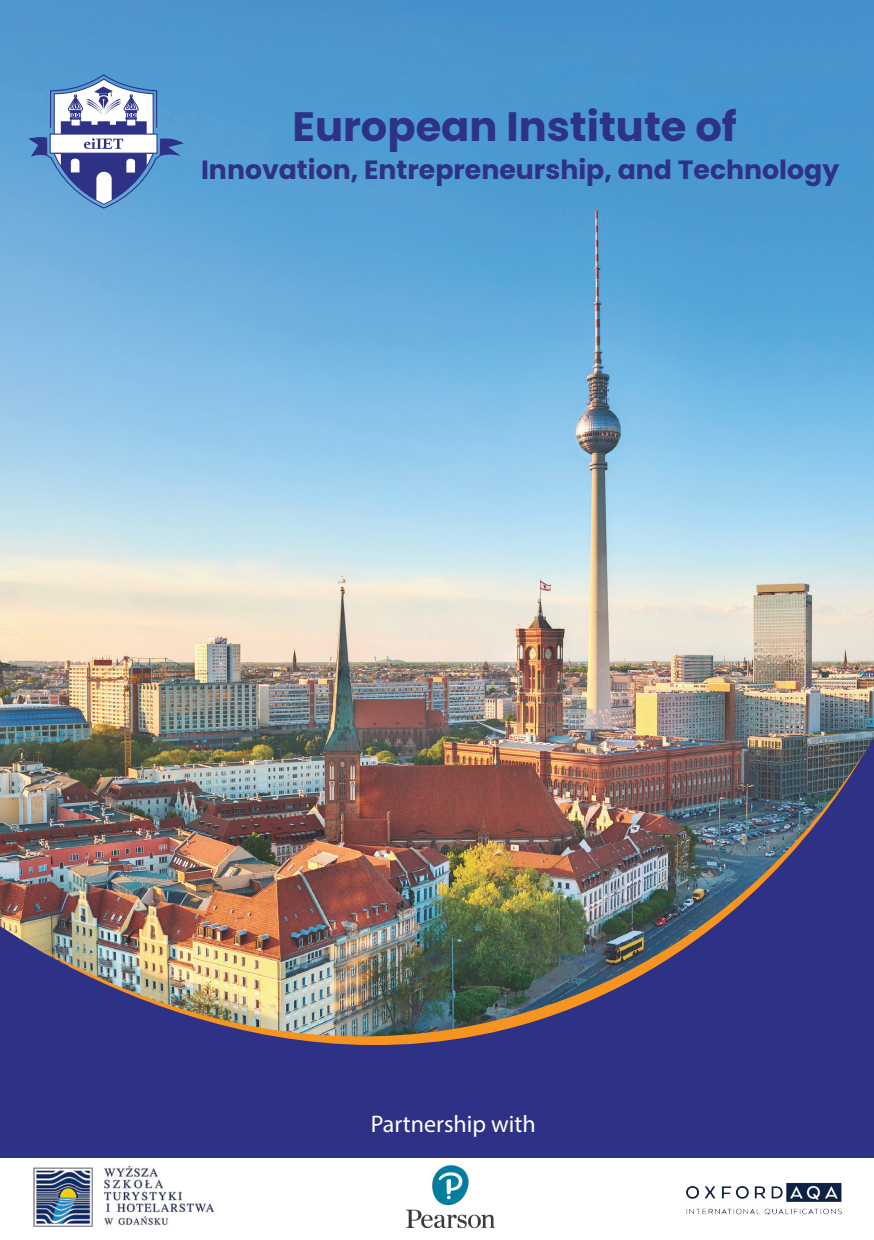
<style>
.page{position:relative;width:874px;height:1240px;background:#fff}
.page>*{position:absolute;margin:0;border:0;box-sizing:border-box;transform-origin:0 0}
.t1{font:700 41px "Poppins";color:#2d3286}
.t2{font:700 26.35px "Poppins";color:#2d3286}
.t3{font:24px "Myriad Pro";color:#fff}
</style>
<div class="page">
<img style="left:0;top:0;width:874px;height:731px">
<svg style="left:27px;top:74px;width:158px;height:135px"></svg>
<img style="left:0;top:731px;width:874px;height:427px">
<div style="left:13px;top:1131px;width:124px;height:95px;background:#2d3286"></div>
<div style="left:0;top:1158px;width:874px;height:82px;background:#fff"></div>
<img style="left:389px;top:1147px;width:124px;height:82px">
<img style="left:34px;top:1165px;width:181px;height:62px">
<img style="left:674px;top:1111px;width:180px;height:104px">
<h1 class="t1" style="left:293px;top:103px;width:446px">European Institute of</h1>
<p class="t2" style="left:201px;top:154px;width:640px">Innovation, Entrepreneurship, and Technology</p>
<p class="t3" style="left:371px;top:1109px;width:167px">Partnership with</p>
</div>
